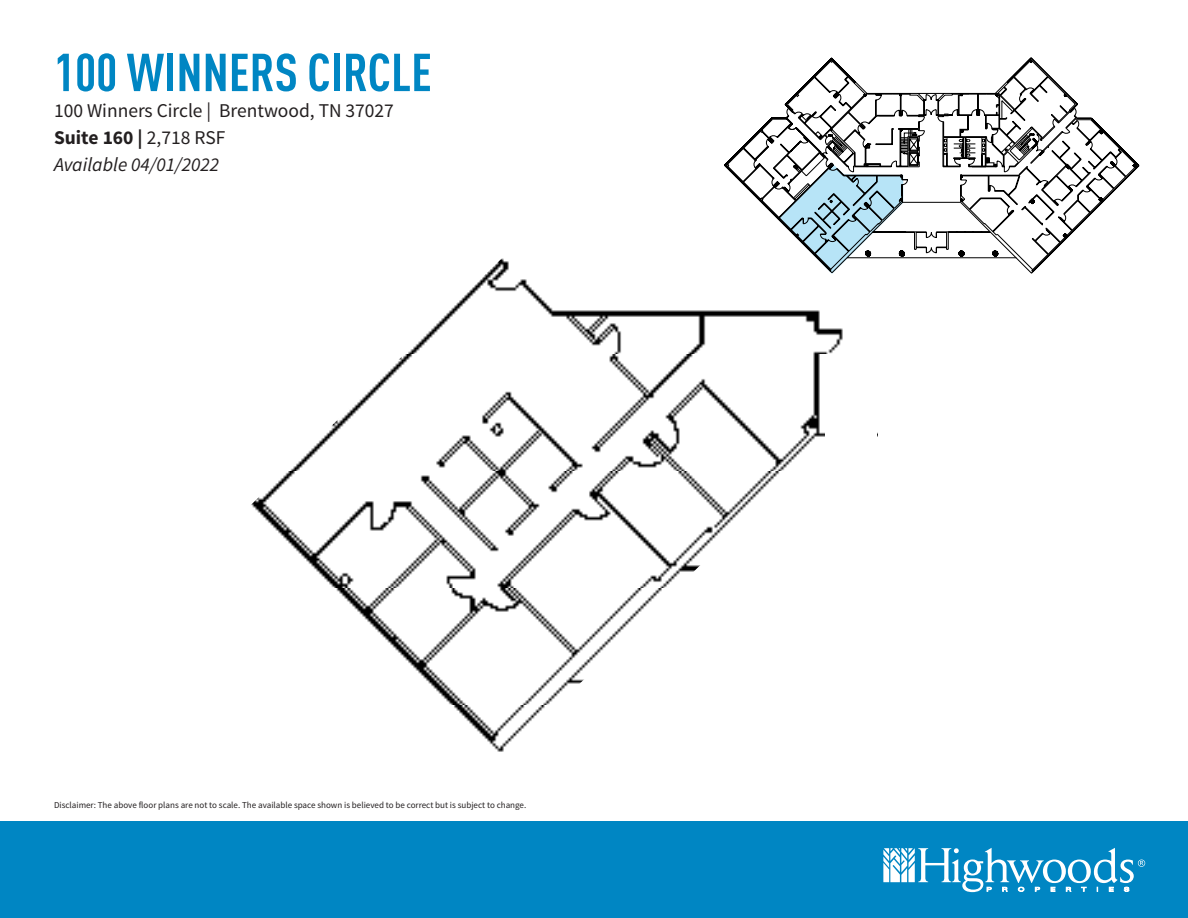
<style>
.page{position:relative;width:1188px;height:918px;background:#fff}
.page>*{position:absolute;margin:0;border:0;box-sizing:border-box;transform-origin:0 0}
.t1{font:700 condensed 52.5px "DIN Pro";color:#0086c3}
.t2{font:19.5px "Source Sans Pro";color:#231f20}
.t3{font:italic 19.5px "Source Sans Pro";color:#231f20}
.t4{font:700 19.5px "Source Sans Pro";color:#231f20}
.t5{font:9px "Source Sans Pro";color:#231f20}
.s1{font-weight:400}
</style>
<div class="page">
<img style="left:370px;top:310px;width:473px;height:442px">
<svg style="left:559px;top:431px;width:436px;height:391px"></svg>
<svg style="left:251px;top:258px;width:453px;height:366px"></svg>
<div style="left:0;top:822px;width:1188px;height:96px;background:#0086c3"></div>
<svg style="left:883px;top:848px;width:262px;height:44px"></svg>
<div style="left:825px;top:387px;width:52px;height:204px;background:#fff"></div>
<div style="left:520px;top:138px;width:648px;height:128px;background:#fff"></div>
<div style="left:550px;top:266px;width:343px;height:38px;background:#fff"></div>
<svg style="left:793px;top:59px;width:344px;height:215px"></svg>
<svg style="left:742px;top:93px;width:333px;height:142px"></svg>
<p class="t1" style="left:54px;top:34px;width:379px">100 WINNERS CIRCLE</p>
<p class="t2" style="left:54px;top:98px;width:341px">100 Winners Circle | Brentwood, TN 37027</p>
<p class="t4" style="left:54px;top:125px;width:173px">Suite 160 | <span class="s1">2,718 RSF</span></p>
<p class="t3" style="left:54px;top:152px;width:167px">Available 04/01/2022</p>
<p class="t5" style="left:54px;top:799px;width:474px">Disclaimer: The above floor plans are not to scale. The available space shown is believed to be correct but is subject to change.</p>
</div>
